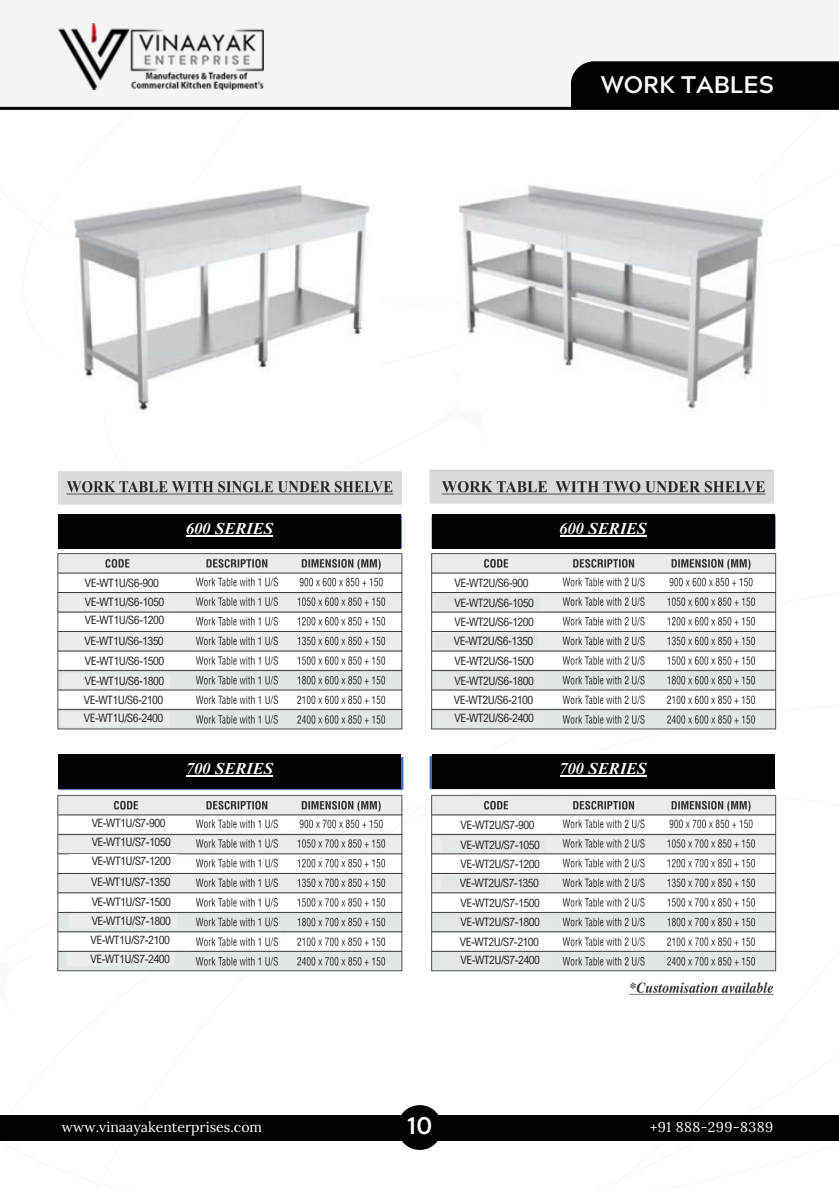
<style>
.page{position:relative;width:839px;height:1191px;background:#fff}
.page>*{position:absolute;margin:0;border:0;box-sizing:border-box;transform-origin:0 0}
.t1{font:700 24px "Acherus Grotesque";color:#fafafa}
.t2{font:700 24px "Acherus Grotesque";color:#fff}
.t3{font:italic 700 16px "Times NRMT Pro";color:#fefefe}
.t4{font:14px "Lora";color:#fff}
.t5{font:14px "Lora";letter-spacing:.025em;color:#fff}
.t6{font:11.6px "Arial Nova Cond";letter-spacing:-.045em;color:#2b2a29}
</style>
<div class="page">
<div style="left:0;top:1115px;width:838px;height:25px;background:#010101"></div>
<div style="left:397px;top:1105px;width:45px;height:45px;background:#010101;border-radius:50%"></div>
<div style="left:0;top:0;width:838px;height:110px;background:#f4f4f4"></div>
<img style="left:58px;top:23px;width:206px;height:66px">
<div style="left:570px;top:61px;width:268px;height:47px;background:#010101"></div>
<hr style="left:0;top:107px;width:838px;height:3px;background:#010101">
<img style="left:459px;top:184px;width:304px;height:200px">
<img style="left:74px;top:185px;width:296px;height:226px">
<img style="left:57px;top:470px;width:720px;height:502px">
<img style="left:57px;top:743px;width:350px;height:57px">
<img style="left:629px;top:982px;width:145px;height:13px">
<div style="left:58px;top:515px;width:343px;height:34px;background:#010101"></div>
<hr style="left:186px;top:536px;width:87px;height:1px;background:#fefefe">
<div style="left:431px;top:515px;width:343px;height:34px;background:#010101"></div>
<hr style="left:560px;top:536px;width:86px;height:1px;background:#fefefe">
<div style="left:58px;top:755px;width:343px;height:34px;background:#010101"></div>
<hr style="left:186px;top:776px;width:87px;height:1px;background:#fefefe">
<div style="left:431px;top:755px;width:343px;height:34px;background:#010101"></div>
<hr style="left:560px;top:776px;width:86px;height:1px;background:#fefefe">
<div style="left:61px;top:712px;width:108px;height:13px;background:#ebecec"></div>
<div style="left:61px;top:693px;width:108px;height:13px;background:#fff"></div>
<div style="left:62px;top:674px;width:108px;height:13px;background:#ebecec"></div>
<div style="left:62px;top:635px;width:108px;height:14px;background:#ebecec"></div>
<div style="left:61px;top:634px;width:108px;height:14px;background:#ebecec"></div>
<div style="left:62px;top:655px;width:108px;height:13px;background:#fff"></div>
<div style="left:62px;top:614px;width:108px;height:13px;background:#fff"></div>
<div style="left:62px;top:595px;width:108px;height:13px;background:#ebecec"></div>
<div style="left:62px;top:576px;width:108px;height:13px;background:#fff"></div>
<div style="left:436px;top:712px;width:103px;height:13px;background:#e4e7e8"></div>
<div style="left:433px;top:693px;width:108px;height:13px;background:#fff"></div>
<div style="left:436px;top:674px;width:103px;height:13px;background:#e4e7e8"></div>
<div style="left:435px;top:634px;width:103px;height:14px;background:#e4e7e8"></div>
<div style="left:436px;top:597px;width:103px;height:13px;background:#e4e7e8"></div>
<div style="left:434px;top:654px;width:107px;height:13px;background:#fff"></div>
<div style="left:434px;top:615px;width:107px;height:13px;background:#fff"></div>
<div style="left:434px;top:577px;width:107px;height:13px;background:#fff"></div>
<div style="left:68px;top:953px;width:107px;height:13px;background:#ebecec"></div>
<div style="left:68px;top:934px;width:107px;height:13px;background:#fff"></div>
<div style="left:69px;top:915px;width:107px;height:13px;background:#ebecec"></div>
<div style="left:68px;top:875px;width:108px;height:13px;background:#ebecec"></div>
<div style="left:69px;top:896px;width:107px;height:13px;background:#fff"></div>
<div style="left:69px;top:855px;width:107px;height:13px;background:#fff"></div>
<div style="left:69px;top:836px;width:107px;height:13px;background:#ebecec"></div>
<div style="left:69px;top:817px;width:107px;height:13px;background:#fff"></div>
<div style="left:442px;top:954px;width:103px;height:13px;background:#e4e7e8"></div>
<div style="left:439px;top:935px;width:107px;height:13px;background:#fff"></div>
<div style="left:442px;top:916px;width:103px;height:13px;background:#e4e7e8"></div>
<div style="left:441px;top:876px;width:103px;height:13px;background:#e4e7e8"></div>
<div style="left:442px;top:839px;width:103px;height:13px;background:#e4e7e8"></div>
<div style="left:440px;top:896px;width:107px;height:13px;background:#fff"></div>
<div style="left:440px;top:857px;width:107px;height:13px;background:#fff"></div>
<div style="left:440px;top:818px;width:107px;height:14px;background:#fff"></div>
<p class="t1" style="left:600px;top:75px;width:175px">WORK TABLES</p>
<p class="t3" style="left:186px;top:523px;width:88px">600 SERIES</p>
<p class="t3" style="left:560px;top:523px;width:88px">600 SERIES</p>
<p class="t6" style="left:85px;top:575px;width:75px">VE-WT1U/S6-900</p>
<p class="t6" style="left:454px;top:576px;width:75px">VE-WT2U/S6-900</p>
<p class="t6" style="left:85px;top:594px;width:81px">VE-WT1U/S6-1050</p>
<p class="t6" style="left:454px;top:596px;width:81px">VE-WT2U/S6-1050</p>
<p class="t6" style="left:85px;top:613px;width:81px">VE-WT1U/S6-1200</p>
<p class="t6" style="left:454px;top:614px;width:81px">VE-WT2U/S6-1200</p>
<p class="t6" style="left:85px;top:635px;width:81px">VE-WT1U/S6-1350</p>
<h2 class="t6" style="left:85px;top:654px;width:81px">VE-WT1U/S6-1500</h2>
<p class="t6" style="left:454px;top:634px;width:81px">VE-WT2U/S6-1350</p>
<p class="t6" style="left:454px;top:653px;width:81px">VE-WT2U/S6-1500</p>
<p class="t6" style="left:85px;top:673px;width:81px">VE-WT1U/S6-1800</p>
<p class="t6" style="left:454px;top:673px;width:81px">VE-WT2U/S6-1800</p>
<p class="t6" style="left:84px;top:692px;width:81px">VE-WT1U/S6-2100</p>
<p class="t6" style="left:454px;top:692px;width:81px">VE-WT2U/S6-2100</p>
<p class="t6" style="left:84px;top:711px;width:81px">VE-WT1U/S6-2400</p>
<p class="t6" style="left:454px;top:711px;width:81px">VE-WT2U/S6-2400</p>
<p class="t3" style="left:186px;top:763px;width:88px">700 SERIES</p>
<h2 class="t3" style="left:560px;top:763px;width:88px">700 SERIES</h2>
<p class="t3" style="left:183px;top:766px;width:92px">700 SERIES</p>
<p class="t6" style="left:92px;top:816px;width:75px">VE-WT1U/S7-900</p>
<p class="t6" style="left:460px;top:818px;width:75px">VE-WT2U/S7-900</p>
<p class="t6" style="left:92px;top:835px;width:81px">VE-WT1U/S7-1050</p>
<p class="t6" style="left:460px;top:838px;width:81px">VE-WT2U/S7-1050</p>
<h2 class="t6" style="left:92px;top:854px;width:81px">VE-WT1U/S7-1200</h2>
<p class="t6" style="left:460px;top:856px;width:81px">VE-WT2U/S7-1200</p>
<p class="t6" style="left:91px;top:874px;width:81px">VE-WT1U/S7-1350</p>
<p class="t6" style="left:92px;top:895px;width:81px">VE-WT1U/S7-1500</p>
<p class="t6" style="left:460px;top:875px;width:81px">VE-WT2U/S7-1350</p>
<p class="t6" style="left:460px;top:895px;width:81px">VE-WT2U/S7-1500</p>
<p class="t6" style="left:92px;top:914px;width:81px">VE-WT1U/S7-1800</p>
<p class="t6" style="left:460px;top:915px;width:81px">VE-WT2U/S7-1800</p>
<p class="t6" style="left:91px;top:933px;width:81px">VE-WT1U/S7-2100</p>
<p class="t6" style="left:460px;top:934px;width:81px">VE-WT2U/S7-2100</p>
<p class="t6" style="left:91px;top:952px;width:81px">VE-WT1U/S7-2400</p>
<p class="t6" style="left:460px;top:953px;width:81px">VE-WT2U/S7-2400</p>
<h1 class="t4" style="left:62px;top:1118px;width:202px">www.vinaayakenterprises.com</h1>
<p class="t2" style="left:407px;top:1116px;width:26px">10</p>
<p class="t5" style="left:650px;top:1118px;width:124px">+91 888-299-8389</p>
</div>
